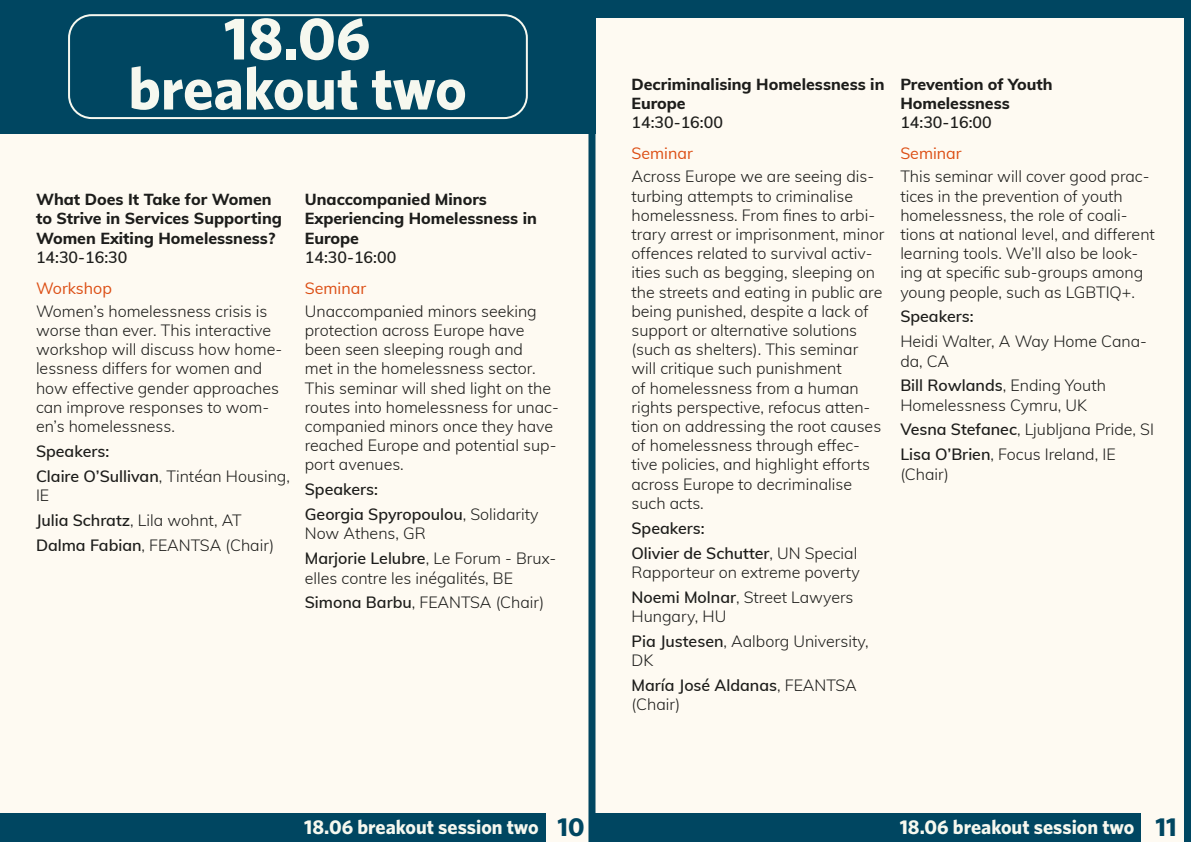
<style>
.page{position:relative;width:1191px;height:842px;background:#fff}
.page>*{position:absolute;margin:0;border:0;box-sizing:border-box;transform-origin:0 0}
.Subtitle{font:700 60px "Whitney";color:#f6f8ef}
.t1{font:700 26px "Whitney";color:#004661}
.Subtitle-2{font:700 20px "Whitney";color:#f6f8ef}
.t2{font:300 16px/19.2px "Muli";color:#1d1d1b}
.Heading_2{font:800 16px/19.2px "Muli";color:#1d1d1b}
.Heading_3{font:600 16px/19.2px "Muli";color:#1d1d1b}
.SESSION_TYPE{font:16px "Muli";color:#dc4e14}
.s1{font-weight:600}
.s2{font-weight:300}
</style>
<div class="page">
<div style="left:595px;top:0;width:596px;height:842px;background:#fefaf2"></div>
<div style="left:595px;top:0;width:596px;height:17px;background:#004661"></div>
<div style="left:595px;top:814px;width:546px;height:28px;background:#004661"></div>
<div style="left:1184px;top:8px;width:7px;height:834px;background:#004661"></div>
<div style="left:0;top:0;width:591px;height:842px;background:#fefaf2"></div>
<div style="left:0;top:0;width:595px;height:134px;background:#004661"></div>
<div style="left:0;top:814px;width:546px;height:28px;background:#004661"></div>
<div style="left:588px;top:0;width:7px;height:842px;background:#004661"></div>
<div style="left:68px;top:14px;width:460px;height:105px;border:2px solid #f6f8ef;border-radius:23px"></div>
<p class="Subtitle" style="left:224px;top:2px;width:148px">18.06</p>
<p class="Subtitle" style="left:128px;top:52px;width:340px">breakout two</p>
<p class="Heading_2" style="left:36px;top:189px;width:247px">What Does It Take for Women to Strive in Services Supporting<br>Women Exiting Homelessness?</p>
<p class="Heading_3" style="left:36px;top:247px;width:93px">14:30-16:30</p>
<p class="SESSION_TYPE" style="left:36px;top:276px;width:77px">Workshop</p>
<p class="t2" style="left:36px;top:301px;width:248px">Women’s homelessness crisis is worse than ever. This interactive workshop will discuss how home&shy;lessness differs for women and how effective gender approaches can improve responses to wom&shy;en’s homelessness.</p>
<p class="Heading_3" style="left:36px;top:441px;width:75px">Speakers:</p>
<p class="t2" style="left:36px;top:466px;width:255px"><span class="s1">Claire O’Sullivan</span>, Tintéan Housing,<br>IE</p>
<p class="t2" style="left:36px;top:510px;width:207px"><span class="s1">Julia Schratz</span>, Lila wohnt, AT</p>
<p class="t2" style="left:36px;top:535px;width:240px"><span class="s1">Dalma Fabian</span>, FEANTSA (Chair)</p>
<p class="Heading_2" style="left:305px;top:189px;width:234px">Unaccompanied Minors<br>Experiencing Homelessness in<br>Europe</p>
<p class="Heading_3" style="left:305px;top:247px;width:93px">14:30-16:00</p>
<p class="SESSION_TYPE" style="left:305px;top:276px;width:63px">Seminar</p>
<p class="t2" style="left:305px;top:301px;width:255px">Unaccompanied minors seeking protection across Europe have been seen sleeping rough and<br>met in the homelessness sector.<br>This seminar will shed light on the routes into homelessness for unac&shy;companied minors once they have reached Europe and potential sup&shy;port avenues.</p>
<p class="Heading_3" style="left:305px;top:479px;width:75px">Speakers:</p>
<p class="t2" style="left:305px;top:504px;width:235px"><span class="s1">Georgia Spyropoulou</span>, Solidarity<br>Now Athens, GR</p>
<p class="t2" style="left:305px;top:548px;width:253px"><span class="s1">Marjorie Lelubre</span>, Le Forum - Brux&shy;elles contre les inégalités, BE</p>
<p class="t2" style="left:305px;top:592px;width:241px"><span class="s1">Simona Barbu</span>, FEANTSA (Chair)</p>
<p class="Heading_2" style="left:631px;top:74px;width:254px">Decriminalising Homelessness in<br>Europe</p>
<p class="Heading_3" style="left:631px;top:112px;width:93px">14:30-16:00</p>
<p class="SESSION_TYPE" style="left:631px;top:142px;width:63px">Seminar</p>
<p class="t2" style="left:631px;top:166px;width:254px">Across Europe we are seeing dis&shy;turbing attempts to criminalise homelessness. From fines to arbi&shy;trary arrest or imprisonment, minor offences related to survival activ&shy;ities such as begging, sleeping on the streets and eating in public are being punished, despite a lack of support or alternative solutions (such as shelters). This seminar will critique such punishment<br>of homelessness from a human rights perspective, refocus atten&shy;tion on addressing the root causes of homelessness through effec&shy;tive policies, and highlight efforts across Europe to decriminalise such acts.</p>
<p class="Heading_3" style="left:631px;top:517px;width:75px">Speakers:</p>
<p class="t2" style="left:631px;top:542px;width:230px"><span class="s1">Olivier de Schutter</span>, UN Special<br>Rapporteur on extreme poverty</p>
<p class="t2" style="left:631px;top:586px;width:223px"><span class="s1">Noemi Molnar</span>, Street Lawyers<br>Hungary, HU</p>
<p class="t2" style="left:631px;top:630px;width:239px"><span class="s1">Pia Justesen</span>, Aalborg University,<br>DK</p>
<p class="Heading_3" style="left:631px;top:675px;width:227px">María José Aldanas<span class="s2">, FEANTSA (Chair)</span></p>
<p class="Heading_2" style="left:900px;top:74px;width:154px">Prevention of Youth<br>Homelessness</p>
<p class="Heading_3" style="left:900px;top:112px;width:93px">14:30-16:00</p>
<p class="SESSION_TYPE" style="left:900px;top:142px;width:63px">Seminar</p>
<p class="t2" style="left:900px;top:166px;width:256px">This seminar will cover good prac&shy;tices in the prevention of youth homelessness, the role of coali&shy;tions at national level, and different learning tools. We’ll also be look&shy;ing at specific sub-groups among young people, such as LGBTIQ+.</p>
<p class="Heading_3" style="left:900px;top:306px;width:75px">Speakers:</p>
<p class="t2" style="left:900px;top:331px;width:248px">Heidi Walter, A Way Home Cana&shy;da, CA</p>
<p class="t2" style="left:900px;top:375px;width:207px"><span class="s1">Bill Rowlands</span>, Ending Youth<br>Homelessness Cymru, UK</p>
<p class="t2" style="left:900px;top:419px;width:255px"><span class="s1">Vesna Stefanec</span>, Ljubljana Pride, SI</p>
<p class="t2" style="left:900px;top:444px;width:217px"><span class="s1">Lisa O’Brien</span>, Focus Ireland, IE (Chair)</p>
<p class="Subtitle-2" style="left:304px;top:815px;width:236px">18.06 breakout session two</p>
<h2 class="t1" style="left:557px;top:812px;width:29px">10</h2>
<h2 class="t1" style="left:1155px;top:812px;width:23px">11</h2>
<p class="Subtitle-2" style="left:899px;top:815px;width:236px">18.06 breakout session two</p>
</div>
